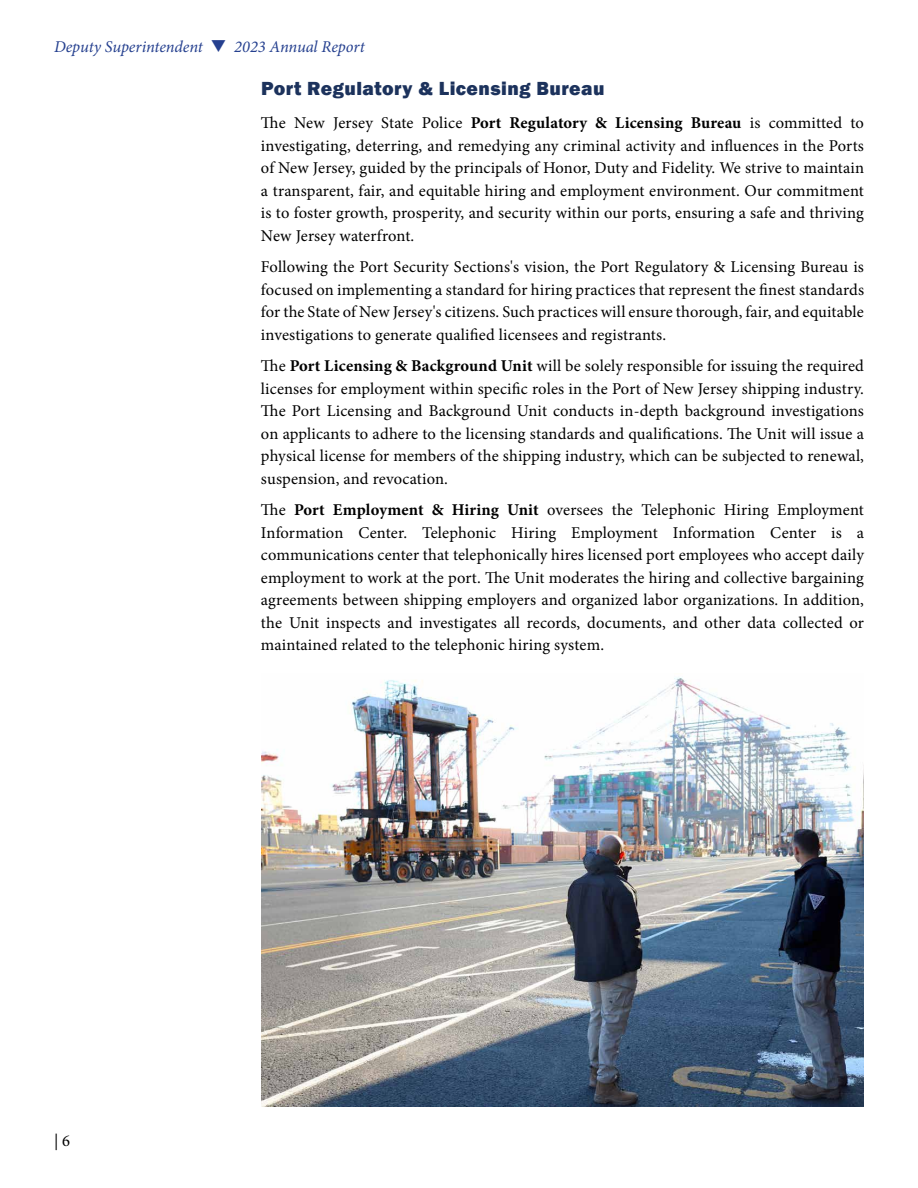
<style>
.page{position:relative;width:918px;height:1188px;background:#fff}
.page>*{position:absolute;margin:0;border:0;box-sizing:border-box;transform-origin:0 0}
.t1{font:800 19.5px "Franklin Gothic";letter-spacing:.025em;color:#1c325c}
.t2{font:16.5px/22.5px "Minion Pro";letter-spacing:.01em;color:#000;text-align:justify}
.t3{font:italic 16.5px "Minion Pro";letter-spacing:-.005em;color:#25408f}
.s1{font-weight:700}
</style>
<div class="page">
<img style="left:261px;top:677px;width:603px;height:430px">
<p class="t3" style="left:54px;top:36px;width:312px">Deputy Superintendent ❑ 2023 Annual Report</p>
<p class="t3" style="left:54px;top:36px;width:148px">N w Jersey State Police</p>
<p class="t1" style="left:261px;top:75px;width:345px">Port Regulatory &amp; Licensing Bureau</p>
<p class="t2" style="left:54px;top:1130px;width:18px">| 6</p>
<p class="t2" style="left:261px;top:112px;width:605px">The New Jersey State Police <span class="s1">Port Regulatory &amp; Licensing Bureau</span> is committed to investigating, deterring, and remedying any criminal activity and influences in the Ports of New Jersey, guided by the principals of Honor, Duty and Fidelity. We strive to maintain a transparent, fair, and equitable hiring and employment environment. Our commitment is to foster growth, prosperity, and security within our ports, ensuring a safe and thriving New Jersey waterfront.</p>
<p class="t2" style="left:261px;top:256px;width:605px">Following the Port Security Sections's vision, the Port Regulatory &amp; Licensing Bureau is focused on implementing a standard for hiring practices that represent the finest standards for the State of New Jersey's citizens. Such practices will ensure thorough, fair, and equitable investigations to generate qualified licensees and registrants.</p>
<p class="t2" style="left:261px;top:355px;width:605px">The <span class="s1">Port Licensing &amp; Background Unit</span> will be solely responsible for issuing the required licenses for employment within specific roles in the Port of New Jersey shipping industry.<br>The Port Licensing and Background Unit conducts in-depth background investigations on applicants to adhere to the licensing standards and qualifications. The Unit will issue a physical license for members of the shipping industry, which can be subjected to renewal, suspension, and revocation.</p>
<p class="t2" style="left:261px;top:499px;width:605px">The <span class="s1">Port Employment &amp; Hiring Unit</span> oversees the Telephonic Hiring Employment Information Center. Telephonic Hiring Employment Information Center is a communications center that telephonically hires licensed port employees who accept daily employment to work at the port. The Unit moderates the hiring and collective bargaining agreements between shipping employers and organized labor organizations. In addition, the Unit inspects and investigates all records, documents, and other data collected or maintained related to the telephonic hiring system.</p>
</div>
